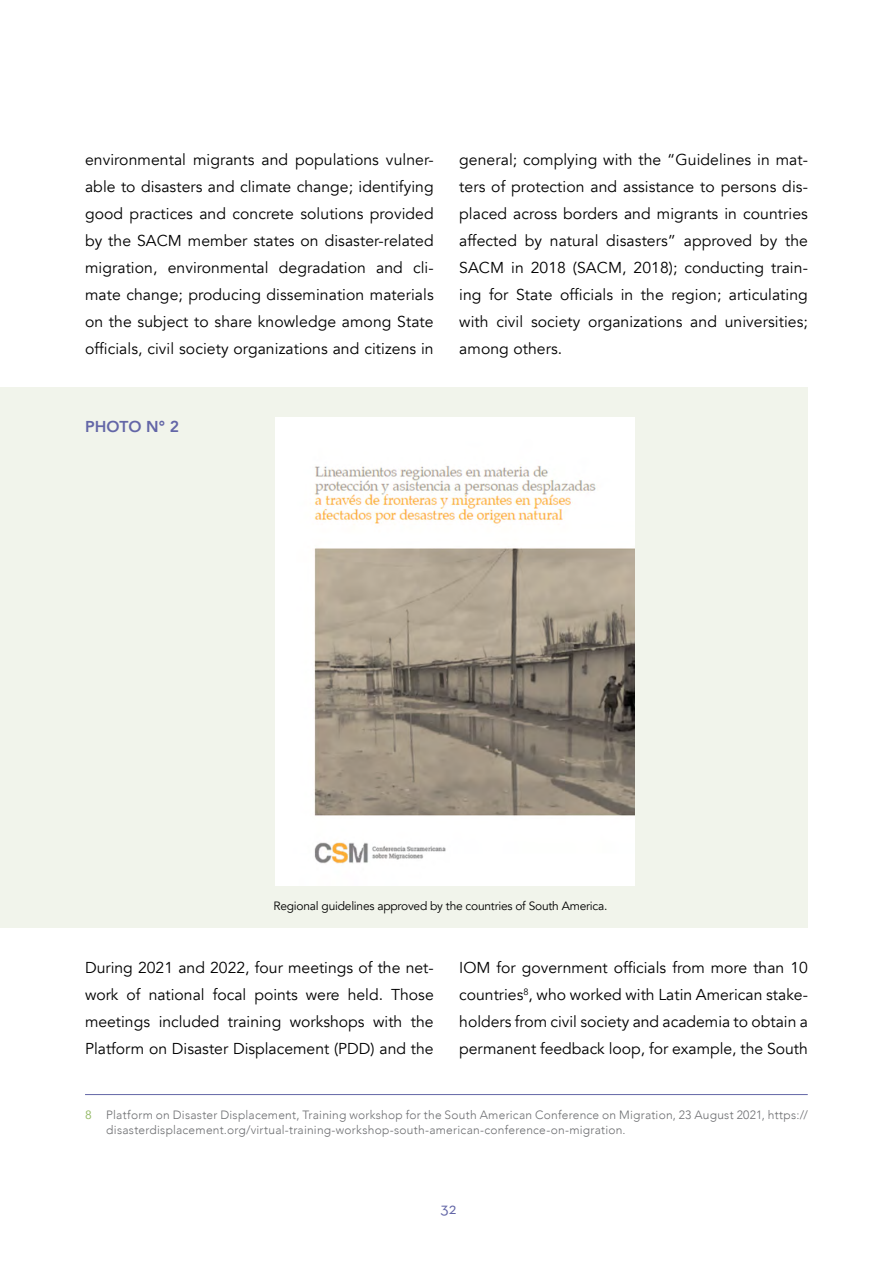
<style>
.page{position:relative;width:893px;height:1263px;background:#fff}
.page>*{position:absolute;margin:0;border:0;box-sizing:border-box;transform-origin:0 0}
.t1{font:16.5px "Neutra Text";color:#6366a7}
.t2{font:15.75px/27px "Avenir";color:#000;text-align:justify}
.t3{font:800 15.75px "Avenir";color:#6366a7}
.t4{font:300 12px/15px "Avenir";letter-spacing:.02em;color:#6d6e71}
.t5{font:12px "Avenir";letter-spacing:-.02em;color:#000}
.s1{font-weight:400;color:#97bb6a}
</style>
<div class="page">
<div style="left:0;top:388px;width:808px;height:540px;background:#f1f4eb"></div>
<img style="left:276px;top:417px;width:359px;height:468px">
<hr style="left:85px;top:1094px;width:723px;height:1px;background:#6366a7">
<p class="t2" style="left:85px;top:146px;width:350px">environmental migrants and populations vulner&shy;able to disasters and climate change; identifying good practices and concrete solutions provided by the SACM member states on disaster-related migration, environmental degradation and cli&shy;mate change; producing dissemination materials on the subject to share knowledge among State officials, civil society organizations and citizens in</p>
<p class="t2" style="left:459px;top:146px;width:350px">general; complying with the “Guidelines in mat&shy;ters of protection and assistance to persons dis&shy;placed across borders and migrants in countries affected by natural disasters” approved by the SACM in 2018 (SACM, 2018); conducting train&shy;ing for State officials in the region; articulating with civil society organizations and universities; among others.</p>
<p class="t3" style="left:85px;top:415px;width:96px">PHOTO N° 2</p>
<p class="t5" style="left:274px;top:899px;width:335px">Regional guidelines approved by the countries of South America.</p>
<p class="t2" style="left:85px;top:955px;width:350px">During 2021 and 2022, four meetings of the net&shy;work of national focal points were held. Those meetings included training workshops with the Platform on Disaster Displacement (PDD) and the</p>
<p class="t2" style="left:459px;top:955px;width:350px">IOM for government officials from more than 10 countries<sup>8</sup>, who worked with Latin American stake&shy;holders from civil society and academia to obtain a permanent feedback loop, for example, the South</p>
<p class="t4" style="left:106px;top:1107px;width:703px;text-indent:-21px"><span class="s1">8</span> Platform on Disaster Displacement, Training workshop for the South American Conference on Migration, 23 August 2021, https:// disasterdisplacement.org/virtual-training-workshop-south-american-conference-on-migration.</p>
<p class="t1" style="left:440px;top:1198px;width:18px">32</p>
</div>
